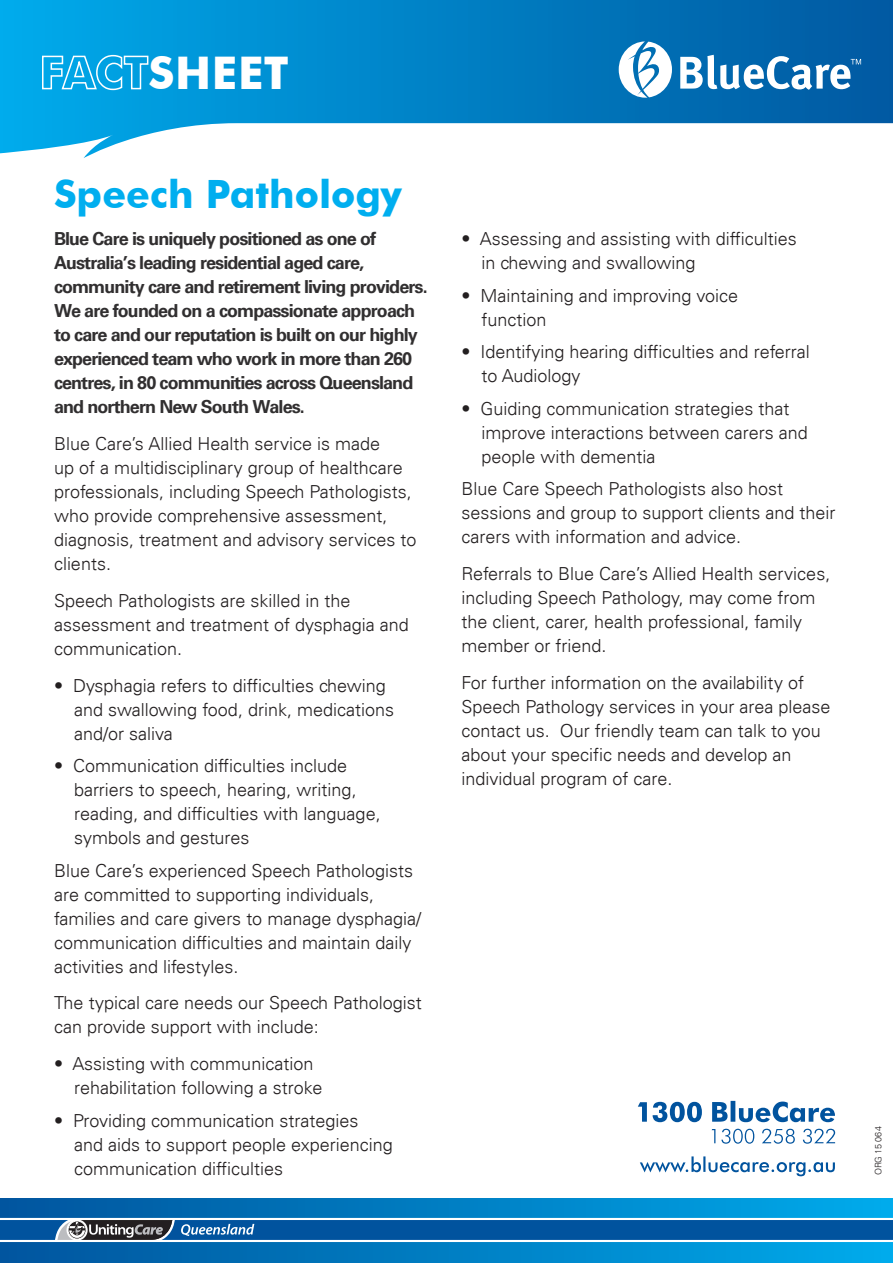
<style>
.page{position:relative;width:893px;height:1263px;background:#fff}
.page>*{position:absolute;margin:0;border:0;box-sizing:border-box;transform-origin:0 0}
.t1{font:700 45px "Futura BT";letter-spacing:.01em;color:#fff}
.t2{font:700 39px "Futura BT";color:#00aeef}
.t3{font:300 18px/24px "Univers LT";color:#231f20}
.t4{font:700 18px/24px "Univers";letter-spacing:-.05em;color:#312f30}
.t5{font:300 9px "Univers LT";color:#231f20}
</style>
<div class="page">
<svg style="left:0;top:0;width:893px;height:158px"></svg>
<div style="left:0;top:1198px;width:893px;height:65px;background:linear-gradient(to right,#01549d,#00aaeb)"></div>
<svg style="left:0;top:1220px;width:893px;height:20px;background:#135999"></svg>
<hr style="left:0;top:1218px;width:893px;height:2px;background:#fff">
<hr style="left:0;top:1240px;width:893px;height:2px;background:#fff">
<svg style="left:619px;top:41px;width:53px;height:57px"></svg>
<svg style="left:680px;top:55px;width:181px;height:35px"></svg>
<svg style="left:41px;top:54px;width:108px;height:37px;background:#32b4e8"></svg>
<svg style="left:638px;top:1101px;width:197px;height:21px"></svg>
<svg style="left:712px;top:1129px;width:123px;height:15px"></svg>
<svg style="left:640px;top:1156px;width:195px;height:20px"></svg>
<h1 class="t1" style="left:149px;top:45px;width:142px">SHEET</h1>
<p class="t2" style="left:54px;top:171px;width:349px">Speech Pathology</p>
<p class="t4" style="left:54px;top:228px;width:375px">Blue Care is uniquely positioned as one of Australia’s leading residential aged care, community care and retirement living providers.<br>We are founded on a compassionate approach to care and our reputation is built on our highly experienced team who work in more than 260 centres, in 80 communities across Queensland and northern New South Wales.</p>
<p class="t3" style="left:54px;top:432px;width:364px">Blue Care’s Allied Health service is made<br>up of a multidisciplinary group of healthcare professionals, including Speech Pathologists, who provide comprehensive assessment, diagnosis, treatment and advisory services to clients.</p>
<p class="t3" style="left:54px;top:588px;width:356px">Speech Pathologists are skilled in the assessment and treatment of dysphagia and communication.</p>
<p class="t3" style="left:74px;top:673px;width:322px;text-indent:-20px">• Dysphagia refers to difficulties chewing and swallowing food, drink, medications and/or saliva</p>
<p class="t3" style="left:74px;top:754px;width:308px;text-indent:-20px">• Communication difficulties include barriers to speech, hearing, writing, reading, and difficulties with language, symbols and gestures</p>
<p class="t3" style="left:54px;top:858px;width:369px">Blue Care’s experienced Speech Pathologists are committed to supporting individuals, families and care givers to manage dysphagia/ communication difficulties and maintain daily activities and lifestyles.</p>
<p class="t3" style="left:54px;top:991px;width:369px">The typical care needs our Speech Pathologist can provide support with include:</p>
<p class="t3" style="left:74px;top:1052px;width:250px;text-indent:-20px">• Assisting with communication rehabilitation following a stroke</p>
<p class="t3" style="left:74px;top:1108px;width:320px;text-indent:-20px">• Providing communication strategies<br>and aids to support people experiencing communication difficulties</p>
<p class="t3" style="left:481px;top:227px;width:317px;text-indent:-20px">• Assessing and assisting with difficulties in chewing and swallowing</p>
<p class="t3" style="left:481px;top:283px;width:258px;text-indent:-20px">• Maintaining and improving voice function</p>
<p class="t3" style="left:481px;top:340px;width:330px;text-indent:-20px">• Identifying hearing difficulties and referral to Audiology</p>
<p class="t3" style="left:481px;top:396px;width:328px;text-indent:-20px">• Guiding communication strategies that improve interactions between carers and people with dementia</p>
<p class="t3" style="left:461px;top:477px;width:376px">Blue Care Speech Pathologists also host sessions and group to support clients and their carers with information and advice.</p>
<p class="t3" style="left:461px;top:562px;width:370px">Referrals to Blue Care’s Allied Health services, including Speech Pathology, may come from the client, carer, health professional, family member or friend.</p>
<p class="t3" style="left:461px;top:670px;width:371px">For further information on the availability of Speech Pathology services in your area please contact us. Our friendly team can talk to you about your specific needs and develop an individual program of care.</p>
<p class="t5" style="left:873px;top:1175px;width:50px;rotate:-90deg">ORG 15 064</p>
</div>
